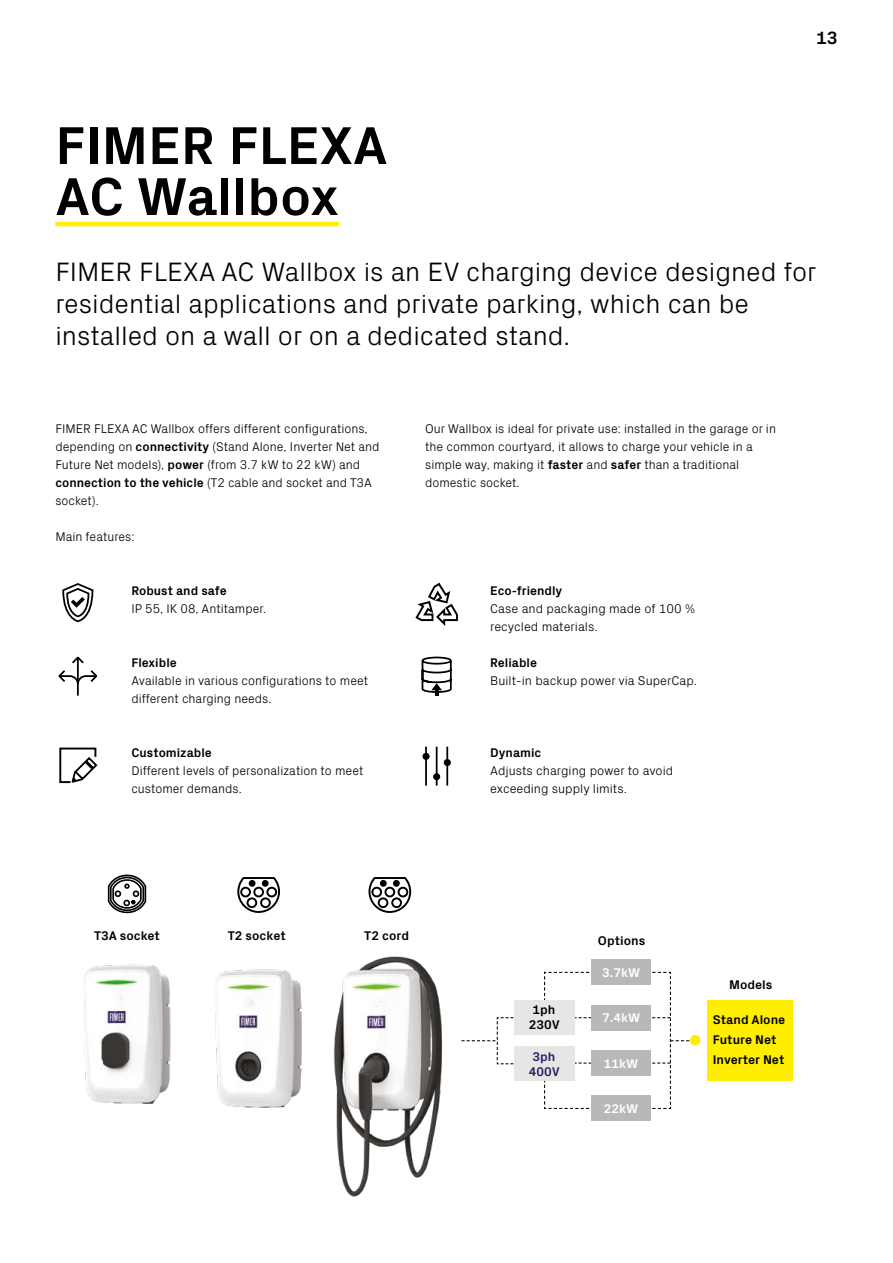
<style>
.page{position:relative;width:893px;height:1263px;background:#fff}
.page>*{position:absolute;margin:0;border:0;box-sizing:border-box;transform-origin:0 0}
.t1{font:700 54px/51px "Fimer Grotesk";color:#000}
.t2{font:300 27px/32.4px "Fimer Grotesk";color:#000}
.t3{font:700 18px "Fimer Grotesk";color:#000}
.t4{font:300 12.75px/18px "Fimer Grotesk";color:#000}
.t5{font:700 12.75px/20.4px "Fimer Grotesk";color:#000;text-align:center}
.t6{font:700 12.75px "Fimer Grotesk";color:#fff}
.t7{font:700 12.75px/15.3px "Fimer Grotesk";color:#281d67;text-align:center}
.s1{font-weight:700}
</style>
<div class="page">
<hr style="left:55px;top:222px;width:284px;height:4px;background:#fe0">
<svg style="left:62px;top:583px;width:32px;height:40px"></svg>
<svg style="left:415px;top:583px;width:43px;height:43px"></svg>
<hr style="left:77px;top:657px;width:2px;height:39px;background:#000">
<svg style="left:58px;top:656px;width:40px;height:30px"></svg>
<svg style="left:421px;top:656px;width:31px;height:40px"></svg>
<svg style="left:59px;top:747px;width:39px;height:37px"></svg>
<svg style="left:425px;top:747px;width:2px;height:6px"></svg>
<hr style="left:425px;top:758px;width:2px;height:28px;background:#000">
<svg style="left:436px;top:780px;width:2px;height:6px"></svg>
<hr style="left:436px;top:747px;width:2px;height:28px;background:#000">
<svg style="left:446px;top:747px;width:2px;height:12px"></svg>
<hr style="left:446px;top:764px;width:2px;height:22px;background:#000">
<div style="left:422px;top:753px;width:8px;height:7px;background:#000;border-radius:50%"></div>
<div style="left:433px;top:773px;width:7px;height:7px;background:#000;border-radius:50%"></div>
<div style="left:444px;top:759px;width:7px;height:7px;background:#000;border-radius:50%"></div>
<div style="left:707px;top:1000px;width:85px;height:81px;background:#fe0"></div>
<svg style="left:574px;top:1017px;width:17px;height:1px"></svg>
<svg style="left:574px;top:1062px;width:17px;height:1px"></svg>
<svg style="left:544px;top:971px;width:46px;height:30px"></svg>
<svg style="left:544px;top:1080px;width:55px;height:29px"></svg>
<svg style="left:461px;top:1017px;width:67px;height:48px"></svg>
<svg style="left:631px;top:971px;width:69px;height:138px"></svg>
<div style="left:514px;top:1000px;width:60px;height:34px;background:#e6e7e5"></div>
<div style="left:514px;top:1047px;width:60px;height:34px;background:#e6e7e5"></div>
<div style="left:690px;top:1035px;width:10px;height:10px;background:#fe0;border-radius:50%"></div>
<div style="left:591px;top:959px;width:60px;height:26px;background:#b6b8ba"></div>
<div style="left:591px;top:1005px;width:60px;height:25px;background:#b6b8ba"></div>
<div style="left:591px;top:1050px;width:60px;height:26px;background:#b6b8ba"></div>
<div style="left:591px;top:1096px;width:60px;height:25px;background:#b6b8ba"></div>
<img style="left:333px;top:956px;width:109px;height:241px">
<img style="left:215px;top:969px;width:87px;height:139px">
<img style="left:83px;top:964px;width:88px;height:140px">
<svg style="left:237px;top:877px;width:43px;height:36px"></svg>
<div style="left:249px;top:880px;width:7px;height:7px;background:#000;border-radius:50%"></div>
<div style="left:262px;top:880px;width:7px;height:7px;background:#000;border-radius:50%"></div>
<svg style="left:107px;top:874px;width:40px;height:40px"></svg>
<svg style="left:368px;top:877px;width:44px;height:36px"></svg>
<div style="left:380px;top:880px;width:7px;height:7px;background:#000;border-radius:50%"></div>
<div style="left:393px;top:880px;width:7px;height:7px;background:#000;border-radius:50%"></div>
<h1 class="t1" style="left:55px;top:117px;width:334px">FIMER FLEXA<br>AC Wallbox</h1>
<h3 class="t3" style="left:816px;top:24px;width:23px">13</h3>
<h2 class="t2" style="left:55px;top:253px;width:762px">FIMER FLEXA AC Wallbox is an EV charging device designed for residential applications and private parking, which can be installed on a wall or on a dedicated stand.</h2>
<p class="t4" style="left:55px;top:419px;width:326px">FIMER FLEXA AC Wallbox offers different configurations, depending on <span class="s1">connectivity</span> (Stand Alone, Inverter Net and Future Net models), <span class="s1">power</span> (from 3.7 kW to 22 kW) and <span class="s1">connection to the vehicle</span> (T2 cable and socket and T3A socket).</p>
<p class="t4" style="left:55px;top:527px;width:81px">Main features:</p>
<p class="t5" style="left:131px;top:580px;width:97px">Robust and safe</p>
<p class="t4" style="left:131px;top:599px;width:136px">IP 55, IK 08, Antitamper.</p>
<p class="t5" style="left:131px;top:652px;width:47px">Flexible</p>
<p class="t4" style="left:131px;top:671px;width:238px">Available in various configurations to meet different charging needs.</p>
<p class="t5" style="left:131px;top:742px;width:82px">Customizable</p>
<p class="t4" style="left:131px;top:761px;width:233px">Different levels of personalization to meet customer demands.</p>
<p class="t4" style="left:425px;top:419px;width:352px">Our Wallbox is ideal for private use: installed in the garage or in the common courtyard, it allows to charge your vehicle in a simple way, making it <span class="s1">faster</span> and <span class="s1">safer</span> than a traditional domestic socket.</p>
<p class="t5" style="left:490px;top:580px;width:74px">Eco-friendly</p>
<p class="t4" style="left:490px;top:599px;width:206px">Case and packaging made of 100 % recycled materials.</p>
<p class="t5" style="left:490px;top:652px;width:48px">Reliable</p>
<p class="t4" style="left:490px;top:671px;width:208px">Built-in backup power via SuperCap.</p>
<p class="t5" style="left:490px;top:742px;width:53px">Dynamic</p>
<p class="t4" style="left:490px;top:761px;width:185px">Adjusts charging power to avoid exceeding supply limits.</p>
<p class="t5" style="left:94px;top:925px;width:67px">T3A socket</p>
<p class="t5" style="left:228px;top:925px;width:60px">T2 socket</p>
<p class="t5" style="left:364px;top:925px;width:46px">T2 cord</p>
<p class="t5" style="left:529px;top:1001px;width:33px;line-height:15.3px">1ph<br>230V</p>
<p class="t7" style="left:529px;top:1048px;width:33px">3ph<br>400V</p>
<p class="t5" style="left:598px;top:930px;width:49px">Options</p>
<p class="t6" style="left:602px;top:963px;width:40px">3.7kW</p>
<p class="t6" style="left:602px;top:1009px;width:40px">7.4kW</p>
<p class="t6" style="left:604px;top:1054px;width:36px">11kW</p>
<p class="t6" style="left:604px;top:1099px;width:36px">22kW</p>
<p class="t5" style="left:729px;top:973px;width:45px">Models</p>
<p class="t5" style="left:713px;top:1008px;width:74px;text-align:left">Stand Alone<br>Future Net<br>Inverter Net</p>
</div>
